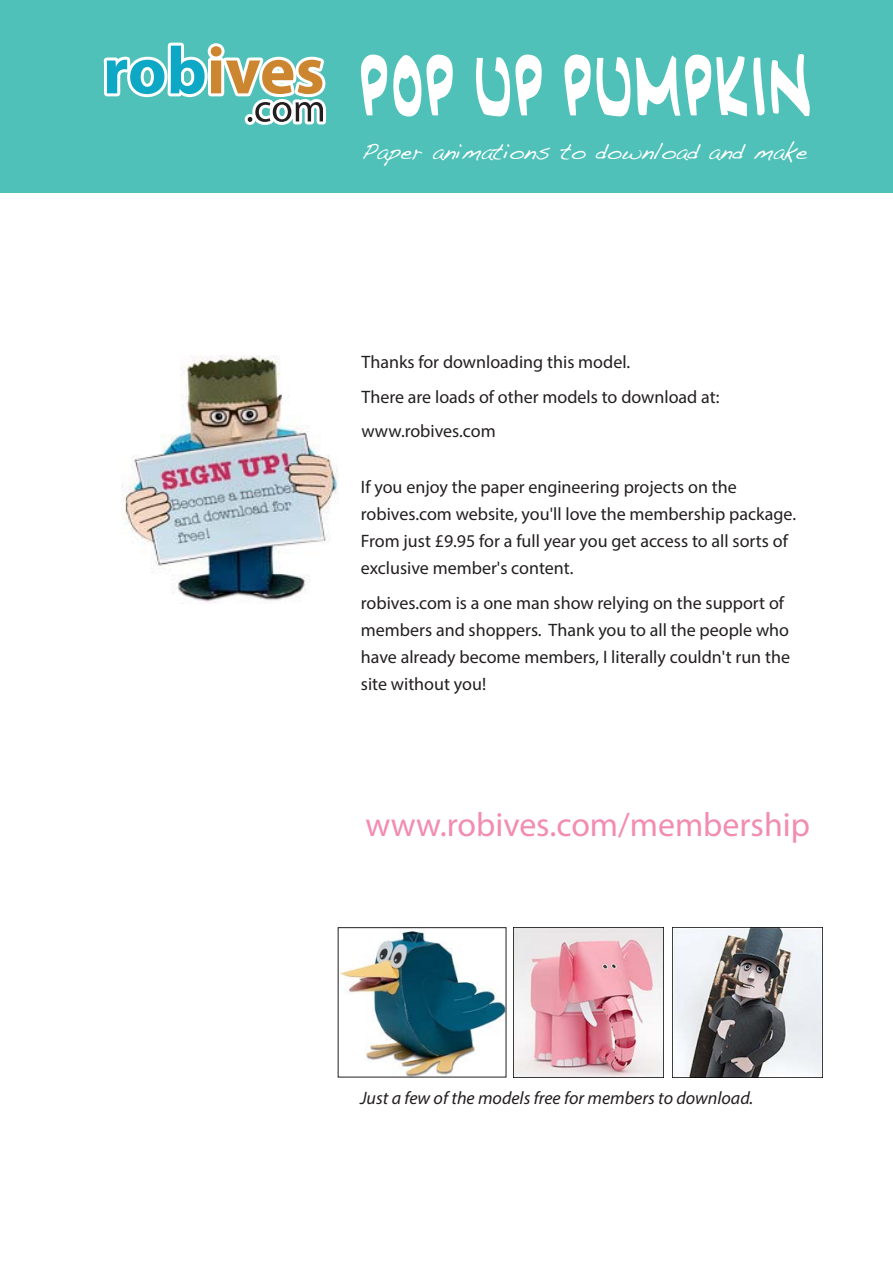
<style>
.page{position:relative;width:893px;height:1263px;background:#fff}
.page>*{position:absolute;margin:0;border:0;box-sizing:border-box;transform-origin:0 0}
.t1{font:33.9px "Myriad Pro";color:#f38cb1}
.t2{font:23.4px "Handwriting Dakota";color:#fff}
.t3{font:18px/27px "Myriad Pro";color:#231f20}
.t4{font:italic 18px "Myriad Pro";color:#231f20}
</style>
<div class="page">
<div style="left:0;top:0;width:893px;height:193px;background:#4fc1b8"></div>
<svg style="left:103px;top:42px;width:223px;height:83px"></svg>
<img style="left:122px;top:355px;width:216px;height:248px">
<svg style="left:361px;top:55px;width:26px;height:60px"></svg>
<svg style="left:393px;top:55px;width:60px;height:62px"></svg>
<svg style="left:476px;top:55px;width:66px;height:62px"></svg>
<svg style="left:564px;top:55px;width:66px;height:62px"></svg>
<svg style="left:636px;top:55px;width:111px;height:61px"></svg>
<svg style="left:753px;top:58px;width:11px;height:57px"></svg>
<svg style="left:771px;top:54px;width:39px;height:62px"></svg>
<img style="left:340px;top:931px;width:164px;height:144px">
<img style="left:514px;top:927px;width:150px;height:150px">
<img style="left:673px;top:928px;width:150px;height:150px">
<p class="t2" style="left:362px;top:138px;width:448px">Paper animations to download and make</p>
<p class="t3" style="left:362px;top:345px;width:360px;line-height:34.5px">Thanks for downloading this model.<br>There are loads of other models to download at: www.robives.com</p>
<p class="t3" style="left:361px;top:474px;width:437px">If you enjoy the paper engineering projects on the robives.com website, you'll love the membership package.<br>From just £9.95 for a full year you get access to all sorts of exclusive member's content.</p>
<p class="t3" style="left:361px;top:589px;width:431px">robives.com is a one man show relying on the support of members and shoppers. Thank you to all the people who have already become members, I literally couldn't run the site without you!</p>
<h1 class="t1" style="left:366px;top:804px;width:446px">www.robives.com/membership</h1>
<p class="t4" style="left:360px;top:1087px;width:395px">Just a few of the models free for members to download.</p>
</div>
